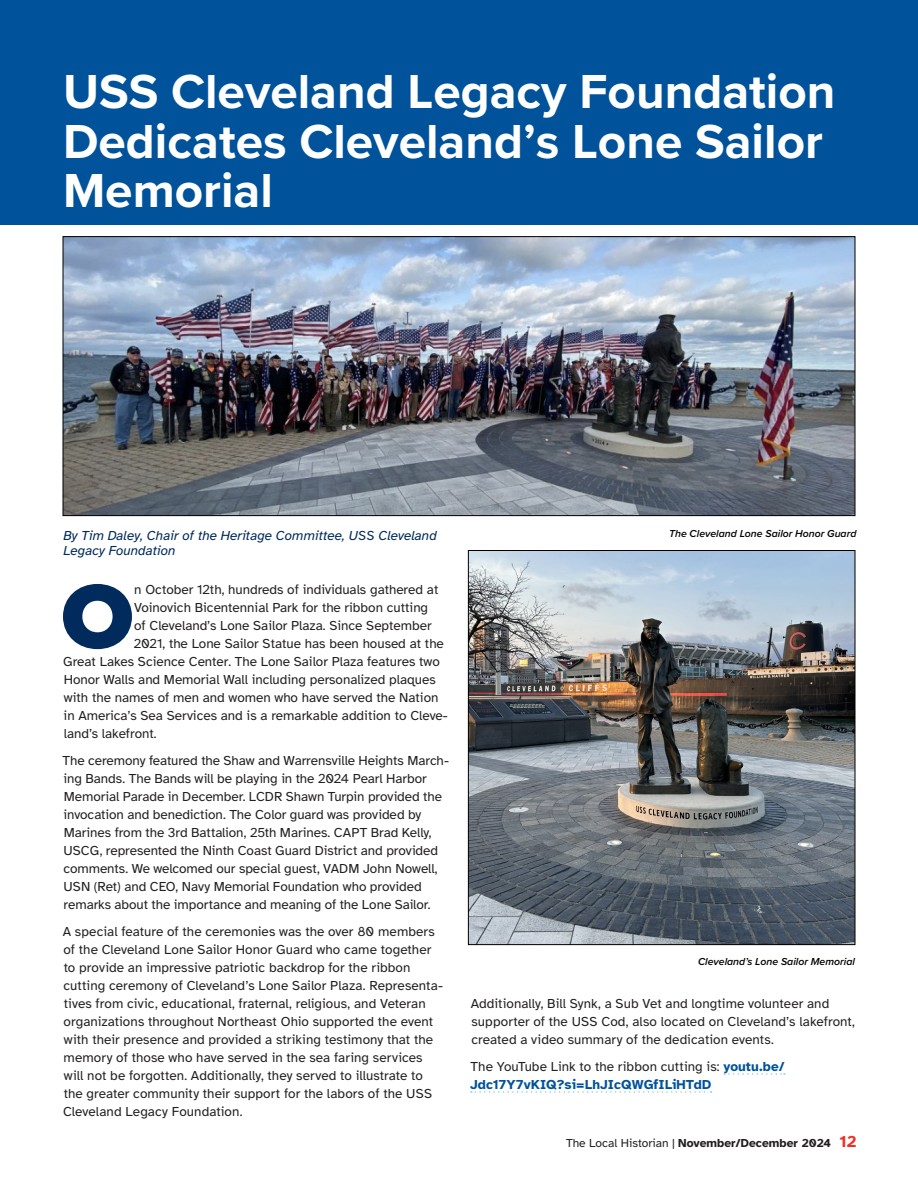
<style>
.page{position:relative;width:918px;height:1188px;background:#fff}
.page>*{position:absolute;margin:0;border:0;box-sizing:border-box;transform-origin:0 0}
.Normal__drop_cap{font:900 94.5px "Proxima Nova";color:#002b5c}
.Title__30{font:700 49.5px/49.5px "Proxima Nova";color:#fff}
.Normal__drop_cap-2{font:13.5px/18px "Atkinson Hyperlegible";color:#231f20}
.t1{font:700 13.5px/18px "Atkinson Hyperlegible";letter-spacing:.01em;color:#00539b}
.Byline{font:italic 13.5px/15px "Atkinson Hyperlegible";color:#002b5c}
.t2{font:700 12px "Atkinson Hyperlegible";color:#231f20}
.t3{font:italic 600 10.5px "Proxima Nova";color:#000}
.s1{font-weight:400;color:#231f20}
.s2{font-weight:400}
.s3{font-size:16.5px;color:#ee3124}
</style>
<div class="page">
<div style="left:0;top:0;width:918px;height:225px;background:#00539b"></div>
<svg style="left:724px;top:1073px;width:61px;height:2px"></svg>
<svg style="left:471px;top:1091px;width:241px;height:2px"></svg>
<img style="left:470px;top:552px;width:383px;height:391px">
<div style="left:468px;top:550px;width:387px;height:395px;border:1px solid #000"></div>
<img style="left:65px;top:238px;width:788px;height:276px">
<h1 class="Title__30" style="left:63px;top:66px;width:774px">USS Cleveland Legacy Foundation<br>Dedicates Cleveland’s Lone Sailor<br>Memorial</h1>
<p class="Byline" style="left:63px;top:528px;width:375px">By Tim Daley, Chair of the Heritage Committee, USS Cleveland<br>Legacy Foundation</p>
<p class="Normal__drop_cap" style="left:61px;top:546px;width:74px">O</p>
<p class="Normal__drop_cap-2" style="left:134px;top:581px;width:306px">n October 12th, hundreds of individuals gathered at</p>
<p class="Normal__drop_cap-2" style="left:134px;top:599px;width:296px">Voinovich Bicentennial Park for the ribbon cutting</p>
<p class="Normal__drop_cap-2" style="left:134px;top:617px;width:299px">of Cleveland’s Lone Sailor Plaza. Since September</p>
<p class="Normal__drop_cap-2" style="left:134px;top:635px;width:312px">2021, the Lone Sailor Statue has been housed at the</p>
<p class="Normal__drop_cap-2" style="left:63px;top:653px;width:378px">Great Lakes Science Center. The Lone Sailor Plaza features two</p>
<p class="Normal__drop_cap-2" style="left:64px;top:671px;width:374px">Honor Walls and Memorial Wall including personalized plaques</p>
<p class="Normal__drop_cap-2" style="left:64px;top:689px;width:376px">with the names of men and women who have served the Nation</p>
<p class="Normal__drop_cap-2" style="left:64px;top:707px;width:386px">in America’s Sea Services and is a remarkable addition to Cleve-</p>
<p class="Normal__drop_cap-2" style="left:64px;top:725px;width:94px">land’s lakefront.</p>
<p class="Normal__drop_cap-2" style="left:63px;top:752px;width:388px">The ceremony featured the Shaw and Warrensville Heights March&shy;ing Bands. The Bands will be playing in the 2024 Pearl Harbor Memorial Parade in December. LCDR Shawn Turpin provided the invocation and benediction. The Color guard was provided by Marines from the 3rd Battalion, 25th Marines. CAPT Brad Kelly, USCG, represented the Ninth Coast Guard District and provided comments. We welcomed our special guest, VADM John Nowell, USN (Ret) and CEO, Navy Memorial Foundation who provided remarks about the importance and meaning of the Lone Sailor.</p>
<p class="Normal__drop_cap-2" style="left:63px;top:923px;width:382px">A special feature of the ceremonies was the over 80 members of the Cleveland Lone Sailor Honor Guard who came together to provide an impressive patriotic backdrop for the ribbon cutting ceremony of Cleveland’s Lone Sailor Plaza. Representa&shy;tives from civic, educational, fraternal, religious, and Veteran organizations throughout Northeast Ohio supported the event with their presence and provided a striking testimony that the memory of those who have served in the sea faring services will not be forgotten. Additionally, they served to illustrate to the greater community their support for the labors of the USS Cleveland Legacy Foundation.</p>
<p class="t3" style="left:669px;top:525px;width:189px">The Cleveland Lone Sailor Honor Guard</p>
<p class="t3" style="left:698px;top:954px;width:158px">Cleveland’s Lone Sailor Memorial</p>
<p class="Normal__drop_cap-2" style="left:471px;top:995px;width:386px">Additionally, Bill Synk, a Sub Vet and longtime volunteer and supporter of the USS Cod, also located on Cleveland’s lakefront, created a video summary of the dedication events.</p>
<p class="t1" style="left:470px;top:1058px;width:316px"><span class="s1">The YouTube Link to the ribbon cutting is:</span> youtu.be/<br>Jdc17Y7vKIQ?si=LhJIcQWGfILiHTdD</p>
<p class="t2" style="left:566px;top:1136px;width:292px"><span class="s2">The Local Historian |</span> November/December 2024 <span class="s3">12</span></p>
</div>
